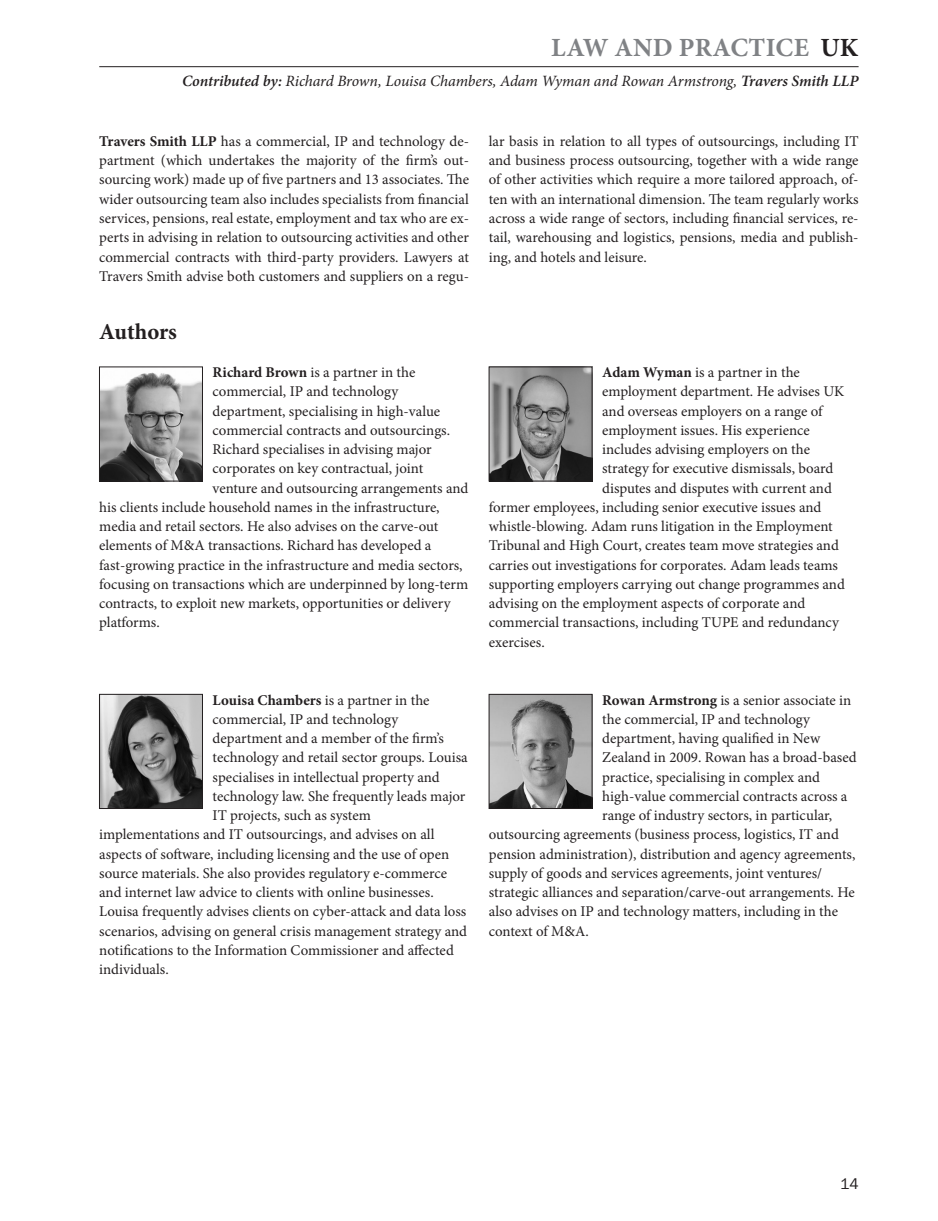
<style>
.page{position:relative;width:938px;height:1221px;background:#fff}
.page>*{position:absolute;margin:0;border:0;box-sizing:border-box;transform-origin:0 0}
.t1{font:700 26.25px "Minion Pro";letter-spacing:.01em;color:#808285}
.Authors{font:700 22.75px "Minion Pro";letter-spacing:-.005em;color:#231f20}
.t2{font:italic 15.75px "Minion Pro";letter-spacing:-.01em;color:#231f20}
.t3{font:15.75px "Franklin Gothic URW Boo";color:#231f20}
.Author_paragraph{font:14.88px "Minion Pro";color:#231f20}
.Firm_paragraph{font:14.88px/19.2px "Minion Pro";letter-spacing:-.005em;color:#231f20;text-align:justify}
.s1{color:#231f20}
.s2{font-weight:600}
.s3{font-weight:700}
</style>
<div class="page">
<hr style="left:99px;top:66px;width:759px;height:1px;background:#231f20">
<img style="left:101px;top:372px;width:100px;height:107px">
<div style="left:99px;top:366px;width:104px;height:115px;border:1px solid #231f20"></div>
<img style="left:101px;top:696px;width:100px;height:110px">
<div style="left:99px;top:694px;width:104px;height:114px;border:1px solid #231f20"></div>
<img style="left:491px;top:368px;width:99px;height:111px">
<div style="left:489px;top:366px;width:103px;height:115px;border:1px solid #231f20"></div>
<img style="left:491px;top:696px;width:99px;height:110px">
<div style="left:489px;top:694px;width:103px;height:114px;border:1px solid #231f20"></div>
<h1 class="t1" style="left:551px;top:29px;width:162px">Law and Pract</h1>
<h1 class="t1" style="left:765px;top:29px;width:94px">ice <span class="s1">UK</span></h1>
<p class="t2" style="left:182px;top:70px;width:678px"><span class="s2">Contributed by:</span> Richard Brown, Louisa Chambers, Adam Wyman and Rowan Armstrong, <span class="s2">Travers Smith LLP</span></p>
<p class="Firm_paragraph" style="left:99px;top:132px;width:371px"><span class="s3">Travers Smith LLP</span> has a commercial, IP and technology de&shy;partment (which undertakes the majority of the firm’s out&shy;sourcing work) made up of five partners and 13 associates. The wider outsourcing team also includes specialists from financial services, pensions, real estate, employment and tax who are ex&shy;perts in advising in relation to outsourcing activities and other commercial contracts with third-party providers. Lawyers at Travers Smith advise both customers and suppliers on a regu-</p>
<p class="Firm_paragraph" style="left:489px;top:132px;width:371px">lar basis in relation to all types of outsourcings, including IT and business process outsourcing, together with a wide range of other activities which require a more tailored approach, of&shy;ten with an international dimension. The team regularly works across a wide range of sectors, including financial services, re&shy;tail, warehousing and logistics, pensions, media and publish&shy;ing, and hotels and leisure.</p>
<p class="Authors" style="left:99px;top:315px;width:79px">Authors</p>
<p class="Author_paragraph" style="left:213px;top:362px;width:204px"><span class="s3">Richard Brown</span> is a partner in the</p>
<p class="Author_paragraph" style="left:213px;top:381px;width:187px">commercial, IP and technology</p>
<p class="Author_paragraph" style="left:213px;top:401px;width:229px">department, specialising in high-value</p>
<p class="Author_paragraph" style="left:213px;top:420px;width:239px">commercial contracts and outsourcings.</p>
<p class="Author_paragraph" style="left:213px;top:439px;width:221px">Richard specialises in advising major</p>
<p class="Author_paragraph" style="left:213px;top:458px;width:212px">corporates on key contractual, joint</p>
<p class="Author_paragraph" style="left:213px;top:478px;width:257px">venture and outsourcing arrangements and</p>
<p class="Author_paragraph" style="left:99px;top:497px;width:342px">his clients include household names in the infrastructure,</p>
<p class="Author_paragraph" style="left:99px;top:516px;width:341px">media and retail sectors. He also advises on the carve-out</p>
<p class="Author_paragraph" style="left:99px;top:535px;width:334px">elements of M&amp;A transactions. Richard has developed a</p>
<p class="Author_paragraph" style="left:99px;top:555px;width:365px">fast-growing practice in the infrastructure and media sectors,</p>
<p class="Author_paragraph" style="left:99px;top:574px;width:370px">focusing on transactions which are underpinned by long-term</p>
<p class="Author_paragraph" style="left:99px;top:593px;width:353px">contracts, to exploit new markets, opportunities or delivery</p>
<p class="Author_paragraph" style="left:99px;top:612px;width:62px">platforms.</p>
<p class="Author_paragraph" style="left:602px;top:362px;width:199px"><span class="s3">Adam Wyman</span> is a partner in the</p>
<p class="Author_paragraph" style="left:602px;top:381px;width:243px">employment department. He advises UK</p>
<p class="Author_paragraph" style="left:602px;top:401px;width:222px">and overseas employers on a range of</p>
<p class="Author_paragraph" style="left:602px;top:420px;width:209px">employment issues. His experience</p>
<p class="Author_paragraph" style="left:602px;top:439px;width:209px">includes advising employers on the</p>
<p class="Author_paragraph" style="left:602px;top:458px;width:233px">strategy for executive dismissals, board</p>
<p class="Author_paragraph" style="left:602px;top:478px;width:231px">disputes and disputes with current and</p>
<p class="Author_paragraph" style="left:489px;top:497px;width:334px">former employees, including senior executive issues and</p>
<p class="Author_paragraph" style="left:489px;top:516px;width:345px">whistle-blowing. Adam runs litigation in the Employment</p>
<p class="Author_paragraph" style="left:489px;top:535px;width:351px">Tribunal and High Court, creates team move strategies and</p>
<p class="Author_paragraph" style="left:489px;top:555px;width:350px">carries out investigations for corporates. Adam leads teams</p>
<p class="Author_paragraph" style="left:489px;top:574px;width:357px">supporting employers carrying out change programmes and</p>
<p class="Author_paragraph" style="left:489px;top:593px;width:318px">advising on the employment aspects of corporate and</p>
<p class="Author_paragraph" style="left:489px;top:612px;width:351px">commercial transactions, including TUPE and redundancy</p>
<p class="Author_paragraph" style="left:489px;top:632px;width:57px">exercises.</p>
<p class="Author_paragraph" style="left:213px;top:689px;width:218px"><span class="s3">Louisa Chambers</span> is a partner in the</p>
<p class="Author_paragraph" style="left:213px;top:709px;width:187px">commercial, IP and technology</p>
<p class="Author_paragraph" style="left:213px;top:728px;width:233px">department and a member of the firm’s</p>
<p class="Author_paragraph" style="left:213px;top:747px;width:257px">technology and retail sector groups. Louisa</p>
<p class="Author_paragraph" style="left:213px;top:766px;width:228px">specialises in intellectual property and</p>
<p class="Author_paragraph" style="left:213px;top:786px;width:254px">technology law. She frequently leads major</p>
<p class="Author_paragraph" style="left:213px;top:805px;width:160px">IT projects, such as system</p>
<p class="Author_paragraph" style="left:99px;top:824px;width:337px">implementations and IT outsourcings, and advises on all</p>
<p class="Author_paragraph" style="left:99px;top:843px;width:351px">aspects of software, including licensing and the use of open</p>
<p class="Author_paragraph" style="left:99px;top:863px;width:349px">source materials. She also provides regulatory e-commerce</p>
<p class="Author_paragraph" style="left:99px;top:882px;width:336px">and internet law advice to clients with online businesses.</p>
<p class="Author_paragraph" style="left:99px;top:901px;width:368px">Louisa frequently advises clients on cyber-attack and data loss</p>
<p class="Author_paragraph" style="left:99px;top:920px;width:369px">scenarios, advising on general crisis management strategy and</p>
<p class="Author_paragraph" style="left:99px;top:940px;width:356px">notifications to the Information Commissioner and affected</p>
<p class="Author_paragraph" style="left:99px;top:959px;width:71px">individuals.</p>
<p class="Author_paragraph" style="left:602px;top:689px;width:251px"><span class="s3">Rowan Armstrong</span> is a senior associate in</p>
<p class="Author_paragraph" style="left:602px;top:709px;width:209px">the commercial, IP and technology</p>
<p class="Author_paragraph" style="left:602px;top:728px;width:219px">department, having qualified in New</p>
<p class="Author_paragraph" style="left:602px;top:747px;width:256px">Zealand in 2009. Rowan has a broad-based</p>
<p class="Author_paragraph" style="left:602px;top:766px;width:219px">practice, specialising in complex and</p>
<p class="Author_paragraph" style="left:602px;top:786px;width:247px">high-value commercial contracts across a</p>
<p class="Author_paragraph" style="left:602px;top:805px;width:231px">range of industry sectors, in particular,</p>
<p class="Author_paragraph" style="left:489px;top:824px;width:351px">outsourcing agreements (business process, logistics, IT and</p>
<p class="Author_paragraph" style="left:489px;top:843px;width:368px">pension administration), distribution and agency agreements,</p>
<p class="Author_paragraph" style="left:489px;top:863px;width:335px">supply of goods and services agreements, joint ventures/</p>
<p class="Author_paragraph" style="left:489px;top:882px;width:367px">strategic alliances and separation/carve-out arrangements. He</p>
<p class="Author_paragraph" style="left:489px;top:901px;width:351px">also advises on IP and technology matters, including in the</p>
<p class="Author_paragraph" style="left:489px;top:920px;width:101px">context of M&amp;A.</p>
<p class="t3" style="left:840px;top:1174px;width:20px">14</p>
</div>
